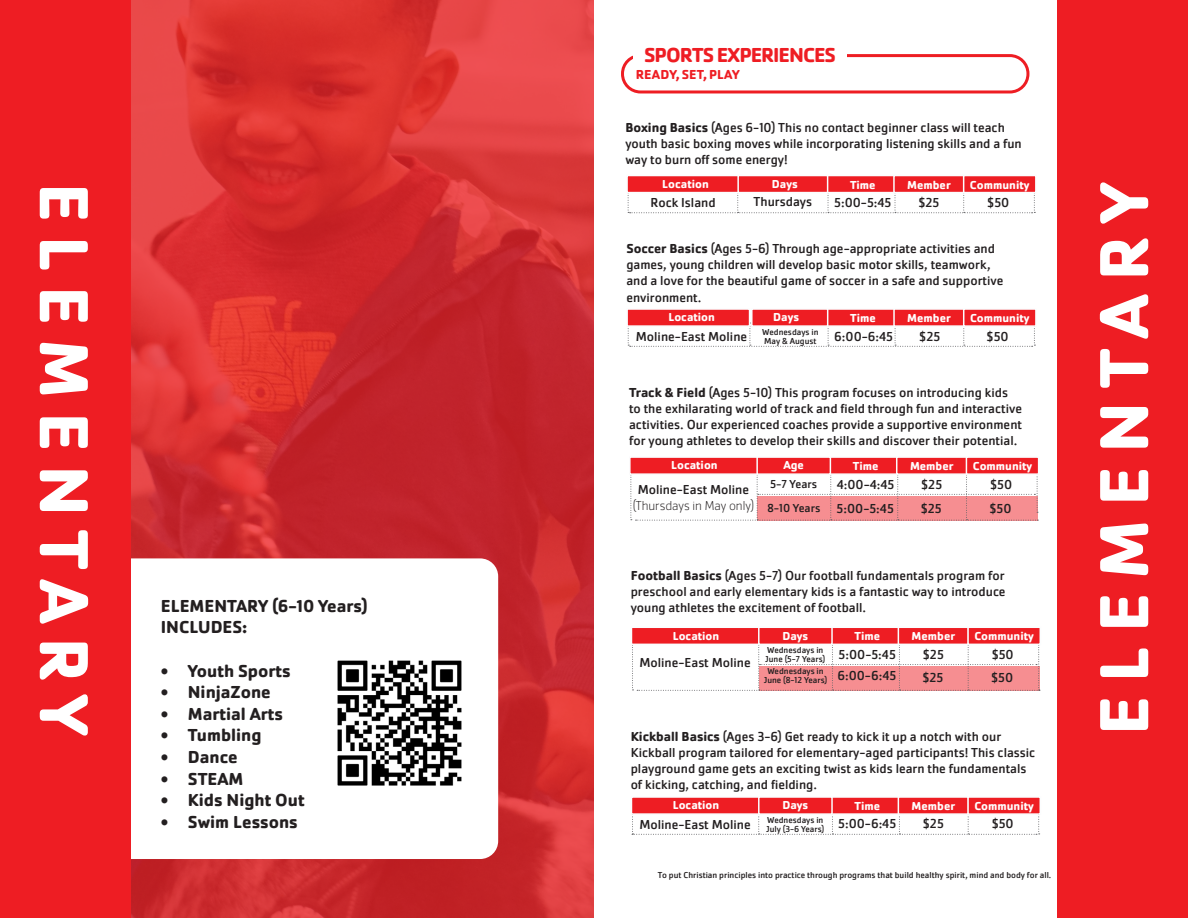
<style>
.page{position:relative;width:1188px;height:918px;background:#fff}
.page>*{position:absolute;margin:0;border:0;box-sizing:border-box;transform-origin:0 0}
.t1{font:700 72px "Cachet Pro";letter-spacing:.19em;color:#fff}
.t2{font:700 21px "Cachet Pro";letter-spacing:-.045em;color:#ee1d23}
.t3{font:700 18px "Cachet Pro";color:#231f20}
.t4{font:13.5px/16.2px "Cachet Pro";color:#231f20}
.t5{font:200 13.5px "Cachet Pro";color:#231f20}
.t6{font:700 13.5px "Cachet Pro";letter-spacing:.005em;color:#ee1d23}
.t7{font:700 12px "Cachet Pro";color:#fff}
.t8{font:12px "Cachet Pro";color:#231f20}
.t9{font:9px/9px "Cachet Pro";color:#231f20}
.s1{font-weight:700}
</style>
<div class="page">
<svg style="left:131px;top:0;width:463px;height:918px;background:#d12f32"></svg>
<div style="left:96px;top:558px;width:402px;height:301px;background:#fff;border-radius:18px"></div>
<img style="left:337px;top:660px;width:125px;height:126px">
<div style="left:621px;top:54px;width:408px;height:39px;border:3px solid #ee1d23;border-radius:18px"></div>
<div style="left:634px;top:47px;width:213px;height:18px;background:#fff"></div>
<div style="left:626px;top:175px;width:116px;height:18px;background:#ee1d23;border:2px solid #fbfdfe"></div>
<div style="left:826px;top:175px;width:74px;height:18px;background:#ee1d23;border:2px solid #fbfdfe"></div>
<div style="left:737px;top:175px;width:91px;height:18px;background:#ee1d23;border:2px solid #fbfdfe"></div>
<div style="left:893px;top:175px;width:72px;height:18px;background:#ee1d23;border:2px solid #fbfdfe"></div>
<div style="left:963px;top:175px;width:74px;height:18px;background:#ee1d23;border:2px solid #fbfdfe"></div>
<svg style="left:628px;top:189px;width:407px;height:24px"></svg>
<div style="left:626px;top:308px;width:124px;height:19px;background:#ee1d23;border:2px solid #fbfdfe"></div>
<div style="left:826px;top:308px;width:74px;height:19px;background:#ee1d23;border:2px solid #fbfdfe"></div>
<div style="left:751px;top:308px;width:77px;height:19px;background:#ee1d23;border:2px solid #fbfdfe"></div>
<div style="left:893px;top:308px;width:72px;height:19px;background:#ee1d23;border:2px solid #fbfdfe"></div>
<div style="left:963px;top:308px;width:74px;height:19px;background:#ee1d23;border:2px solid #fbfdfe"></div>
<svg style="left:628px;top:323px;width:407px;height:24px"></svg>
<div style="left:629px;top:456px;width:134px;height:19px;background:#ee1d23;border:2px solid #fbfdfe"></div>
<div style="left:828px;top:456px;width:75px;height:19px;background:#ee1d23;border:2px solid #fbfdfe"></div>
<div style="left:756px;top:456px;width:75px;height:19px;background:#ee1d23;border:2px solid #fbfdfe"></div>
<div style="left:896px;top:456px;width:72px;height:19px;background:#ee1d23;border:2px solid #fbfdfe"></div>
<div style="left:966px;top:456px;width:73px;height:19px;background:#ee1d23;border:2px solid #fbfdfe"></div>
<svg style="left:631px;top:463px;width:407px;height:58px"></svg>
<div style="left:631px;top:627px;width:134px;height:18px;background:#ee1d23;border:2px solid #fbfdfe"></div>
<div style="left:830px;top:627px;width:75px;height:18px;background:#ee1d23;border:2px solid #fbfdfe"></div>
<div style="left:758px;top:627px;width:75px;height:18px;background:#ee1d23;border:2px solid #fbfdfe"></div>
<div style="left:898px;top:627px;width:71px;height:18px;background:#ee1d23;border:2px solid #fbfdfe"></div>
<div style="left:967px;top:627px;width:74px;height:18px;background:#ee1d23;border:2px solid #fbfdfe"></div>
<svg style="left:632px;top:641px;width:408px;height:50px"></svg>
<div style="left:631px;top:796px;width:134px;height:19px;background:#ee1d23;border:2px solid #fbfdfe"></div>
<div style="left:830px;top:796px;width:75px;height:19px;background:#ee1d23;border:2px solid #fbfdfe"></div>
<div style="left:758px;top:796px;width:75px;height:19px;background:#ee1d23;border:2px solid #fbfdfe"></div>
<div style="left:898px;top:796px;width:71px;height:19px;background:#ee1d23;border:2px solid #fbfdfe"></div>
<div style="left:967px;top:796px;width:74px;height:19px;background:#ee1d23;border:2px solid #fbfdfe"></div>
<svg style="left:632px;top:811px;width:408px;height:24px"></svg>
<div style="left:1057px;top:0;width:131px;height:918px;background:#ee1d23"></div>
<div style="left:0;top:0;width:131px;height:918px;background:#ee1d23"></div>
<h1 class="t1" style="left:109px;top:183px;width:555px;rotate:90deg">ELEMENTARY</h1>
<p class="t3" style="left:161px;top:594px;width:208px">ELEMENTARY (6-10 Years)</p>
<p class="t3" style="left:161px;top:616px;width:88px">INCLUDES:</p>
<p class="t3" style="left:161px;top:659px;width:131px">• Youth Sports</p>
<p class="t3" style="left:161px;top:681px;width:112px">• NinjaZone</p>
<p class="t3" style="left:161px;top:702px;width:124px">• Martial Arts</p>
<p class="t3" style="left:161px;top:724px;width:102px">• Tumbling</p>
<p class="t3" style="left:161px;top:746px;width:78px">• Dance</p>
<p class="t3" style="left:161px;top:767px;width:84px">• STEAM</p>
<p class="t3" style="left:161px;top:789px;width:145px">• Kids Night Out</p>
<p class="t3" style="left:161px;top:810px;width:139px">• Swim Lessons</p>
<p class="t2" style="left:644px;top:42px;width:193px">SPORTS EXPERIENCES</p>
<p class="t6" style="left:636px;top:66px;width:105px">READY, SET, PLAY</p>
<p class="t4" style="left:625px;top:119px;width:398px"><span class="s1">Boxing Basics</span> (Ages 6-10) This no contact beginner class will teach youth basic boxing moves while incorporating listening skills and a fun way to burn off some energy!</p>
<p class="t7" style="left:662px;top:176px;width:48px">Location</p>
<p class="t7" style="left:772px;top:176px;width:27px">Days</p>
<p class="t7" style="left:850px;top:177px;width:27px">Time</p>
<p class="t7" style="left:907px;top:177px;width:45px">Member</p>
<p class="t7" style="left:970px;top:177px;width:61px">Community</p>
<p class="t4" style="left:650px;top:195px;width:67px">Rock Island</p>
<p class="t4" style="left:754px;top:194px;width:60px">Thursdays</p>
<p class="t4" style="left:834px;top:195px;width:59px">5:00-5:45</p>
<p class="t4" style="left:918px;top:195px;width:23px">$25</p>
<p class="t4" style="left:987px;top:195px;width:24px">$50</p>
<p class="t4" style="left:626px;top:241px;width:379px"><span class="s1">Soccer Basics</span> (Ages 5-6) Through age-appropriate activities and games, young children will develop basic motor skills, teamwork, and a love for the beautiful game of soccer in a safe and supportive environment.</p>
<p class="t7" style="left:668px;top:310px;width:48px">Location</p>
<p class="t7" style="left:773px;top:309px;width:27px">Days</p>
<p class="t7" style="left:850px;top:311px;width:27px">Time</p>
<p class="t7" style="left:907px;top:311px;width:45px">Member</p>
<p class="t7" style="left:970px;top:311px;width:61px">Community</p>
<p class="t4" style="left:636px;top:329px;width:113px">Moline-East Moline</p>
<p class="t4" style="left:834px;top:329px;width:60px">6:00-6:45</p>
<p class="t4" style="left:919px;top:329px;width:23px">$25</p>
<p class="t4" style="left:987px;top:329px;width:24px">$50</p>
<p class="t9" style="left:762px;top:328px;width:58px">Wednesdays in<br>May &amp; August</p>
<p class="t4" style="left:629px;top:384px;width:395px"><span class="s1">Track &amp; Field</span> (Ages 5-10) This program focuses on introducing kids to the exhilarating world of track and field through fun and interactive activities. Our experienced coaches provide a supportive environment for young athletes to develop their skills and discover their potential.</p>
<p class="t7" style="left:671px;top:458px;width:48px">Location</p>
<p class="t7" style="left:784px;top:458px;width:22px">Age</p>
<p class="t7" style="left:853px;top:459px;width:27px">Time</p>
<p class="t7" style="left:910px;top:459px;width:45px">Member</p>
<p class="t7" style="left:973px;top:459px;width:61px">Community</p>
<p class="t4" style="left:638px;top:481px;width:113px">Moline-East Moline</p>
<p class="t5" style="left:633px;top:498px;width:123px">(Thursdays in May only)</p>
<p class="t8" style="left:770px;top:477px;width:49px">5-7 Years</p>
<p class="t4" style="left:837px;top:476px;width:59px">4:00-4:45</p>
<p class="t4" style="left:921px;top:476px;width:23px">$25</p>
<p class="t4" style="left:990px;top:476px;width:24px">$50</p>
<p class="t8" style="left:767px;top:501px;width:54px">8-10 Years</p>
<p class="t4" style="left:837px;top:500px;width:59px">5:00-5:45</p>
<p class="t4" style="left:921px;top:500px;width:23px">$25</p>
<p class="t4" style="left:990px;top:500px;width:24px">$50</p>
<p class="t4" style="left:631px;top:567px;width:376px;text-align:justify"><span class="s1">Football Basics</span> (Ages 5-7) Our football fundamentals program for preschool and early elementary kids is a fantastic way to introduce young athletes the excitement of football.</p>
<p class="t7" style="left:673px;top:628px;width:48px">Location</p>
<p class="t7" style="left:783px;top:628px;width:27px">Days</p>
<p class="t7" style="left:854px;top:629px;width:27px">Time</p>
<p class="t7" style="left:912px;top:629px;width:45px">Member</p>
<p class="t7" style="left:974px;top:629px;width:61px">Community</p>
<p class="t4" style="left:639px;top:655px;width:113px">Moline-East Moline</p>
<p class="t9" style="left:765px;top:645px;width:61px">Wednesdays in<br>June (5-7 Years)</p>
<p class="t4" style="left:839px;top:646px;width:59px">5:00-5:45</p>
<p class="t4" style="left:923px;top:646px;width:23px">$25</p>
<p class="t4" style="left:992px;top:646px;width:24px">$50</p>
<p class="t9" style="left:764px;top:667px;width:65px;text-align:center">Wednesdays in<br>June (8-12 Years)</p>
<p class="t4" style="left:837px;top:668px;width:60px">6:00-6:45</p>
<p class="t4" style="left:922px;top:669px;width:23px">$25</p>
<p class="t4" style="left:991px;top:669px;width:24px">$50</p>
<p class="t4" style="left:631px;top:728px;width:406px"><span class="s1">Kickball Basics</span> (Ages 3-6) Get ready to kick it up a notch with our Kickball program tailored for elementary-aged participants! This classic playground game gets an exciting twist as kids learn the fundamentals of kicking, catching, and fielding.</p>
<p class="t7" style="left:673px;top:798px;width:48px">Location</p>
<p class="t7" style="left:783px;top:798px;width:27px">Days</p>
<p class="t7" style="left:854px;top:799px;width:27px">Time</p>
<p class="t7" style="left:912px;top:799px;width:45px">Member</p>
<p class="t7" style="left:974px;top:799px;width:61px">Community</p>
<p class="t4" style="left:639px;top:817px;width:113px">Moline-East Moline</p>
<p class="t4" style="left:838px;top:816px;width:60px">5:00-6:45</p>
<p class="t4" style="left:923px;top:816px;width:23px">$25</p>
<p class="t4" style="left:992px;top:816px;width:24px">$50</p>
<p class="t9" style="left:766px;top:815px;width:60px">Wednesdays in<br>July (3-6 Years)</p>
<p class="t9" style="left:658px;top:871px;width:395px">To put Christian principles into practice through programs that build healthy spirit, mind and body for all.</p>
<h1 class="t1" style="left:1079px;top:735px;width:555px;rotate:-90deg">ELEMENTARY</h1>
</div>
